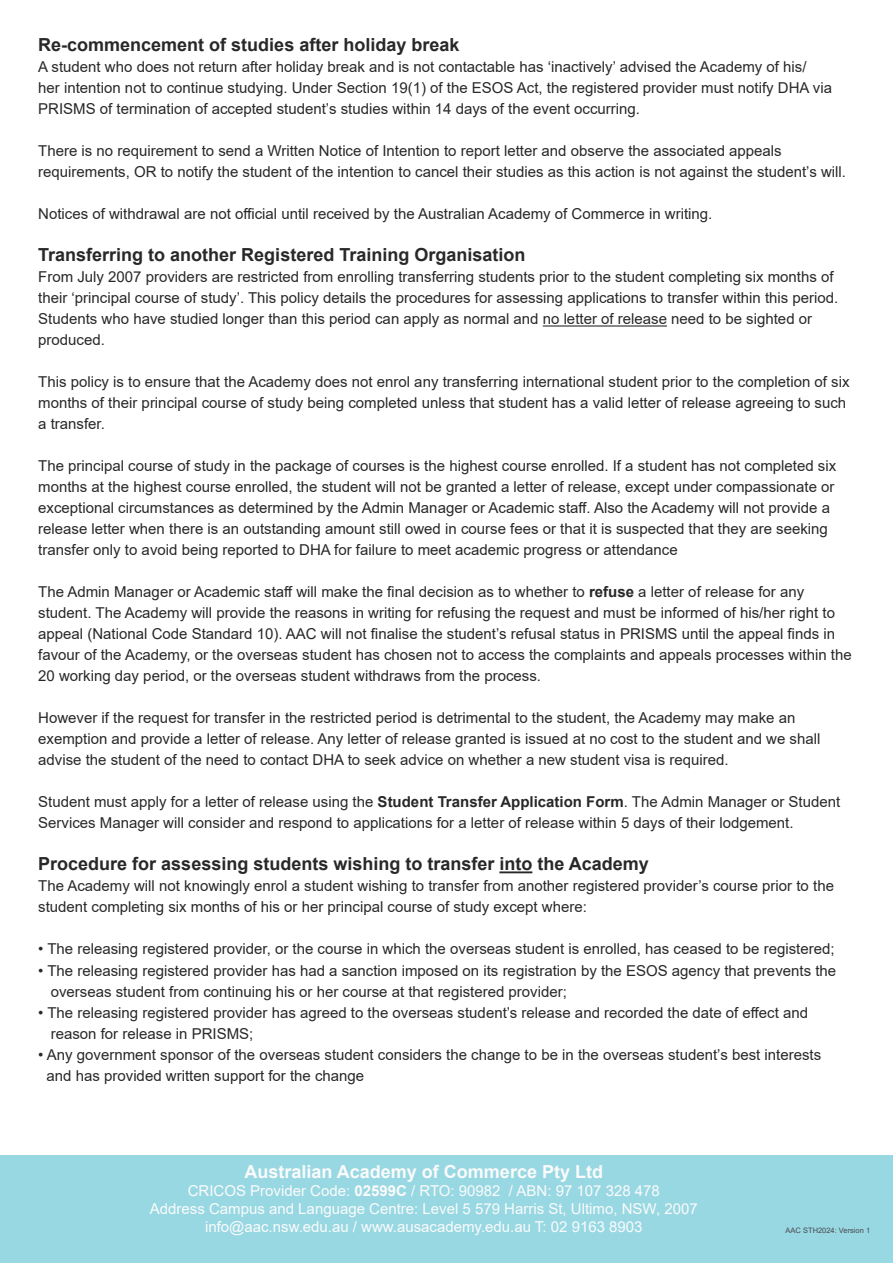
<style>
.page{position:relative;width:893px;height:1263px;background:#fff}
.page>*{position:absolute;margin:0;border:0;box-sizing:border-box;transform-origin:0 0}
.t1{font:700 18px "Arial";color:#292829}
.t2{font:700 18px "Arial";color:#fbfbfb}
.t3{font:15px/21px "Arial";color:#292829}
.t4{font:15px/18px "Arial";color:#fbfbfb;text-align:center}
.t5{font:7.5px "Arial";color:#4a4a4d}
.s1{font-weight:700}
</style>
<div class="page">
<div style="left:0;top:1155px;width:893px;height:108px;background:#98d8e3"></div>
<hr style="left:543px;top:325px;width:124px;height:2px;background:#292829">
<hr style="left:499px;top:871px;width:33px;height:2px;background:#292829">
<p class="t1" style="left:38px;top:32px;width:423px">Re-commencement of studies after holiday break</p>
<p class="t3" style="left:38px;top:57px;width:795px">A student who does not return after holiday break and is not contactable has ‘inactively’ advised the Academy of his/<br>her intention not to continue studying. Under Section 19(1) of the ESOS Act, the registered provider must notify DHA via<br>PRISMS of termination of accepted student’s studies within 14 days of the event occurring.</p>
<p class="t3" style="left:38px;top:141px;width:809px">There is no requirement to send a Written Notice of Intention to report letter and observe the associated appeals requirements, OR to notify the student of the intention to cancel their studies as this action is not against the student’s will.</p>
<p class="t3" style="left:38px;top:204px;width:676px">Notices of withdrawal are not official until received by the Australian Academy of Commerce in writing.</p>
<p class="t1" style="left:38px;top:242px;width:489px">Transferring to another Registered Training Organisation</p>
<p class="t3" style="left:38px;top:267px;width:802px">From July 2007 providers are restricted from enrolling transferring students prior to the student completing six months of their ‘principal course of study’. This policy details the procedures for assessing applications to transfer within this period.<br>Students who have studied longer than this period can apply as normal and no letter of release need to be sighted or produced.</p>
<p class="t3" style="left:38px;top:372px;width:813px">This policy is to ensure that the Academy does not enrol any transferring international student prior to the completion of six months of their principal course of study being completed unless that student has a valid letter of release agreeing to such a transfer.</p>
<p class="t3" style="left:38px;top:456px;width:799px">The principal course of study in the package of courses is the highest course enrolled. If a student has not completed six months at the highest course enrolled, the student will not be granted a letter of release, except under compassionate or exceptional circumstances as determined by the Admin Manager or Academic staff. Also the Academy will not provide a release letter when there is an outstanding amount still owed in course fees or that it is suspected that they are seeking transfer only to avoid being reported to DHA for failure to meet academic progress or attendance</p>
<p class="t3" style="left:38px;top:582px;width:815px">The Admin Manager or Academic staff will make the final decision as to whether to <span class="s1">refuse</span> a letter of release for any student. The Academy will provide the reasons in writing for refusing the request and must be informed of his/her right to appeal (National Code Standard 10). AAC will not finalise the student’s refusal status in PRISMS until the appeal finds in favour of the Academy, or the overseas student has chosen not to access the complaints and appeals processes within the 20 working day period, or the overseas student withdraws from the process.</p>
<p class="t3" style="left:38px;top:708px;width:784px">However if the request for transfer in the restricted period is detrimental to the student, the Academy may make an exemption and provide a letter of release. Any letter of release granted is issued at no cost to the student and we shall advise the student of the need to contact DHA to seek advice on whether a new student visa is required.</p>
<p class="t3" style="left:38px;top:792px;width:803px">Student must apply for a letter of release using the <span class="s1">Student Transfer Application Form</span>. The Admin Manager or Student<br>Services Manager will consider and respond to applications for a letter of release within 5 days of their lodgement.</p>
<p class="t1" style="left:38px;top:851px;width:612px">Procedure for assessing students wishing to transfer into the Academy</p>
<p class="t3" style="left:38px;top:876px;width:797px">The Academy will not knowingly enrol a student wishing to transfer from another registered provider’s course prior to the student completing six months of his or her principal course of study except where:</p>
<p class="t3" style="left:38px;top:939px;width:798px">• The releasing registered provider, or the course in which the overseas student is enrolled, has ceased to be registered;</p>
<p class="t3" style="left:51px;top:960px;width:787px;text-indent:-13px">• The releasing registered provider has had a sanction imposed on its registration by the ESOS agency that prevents the overseas student from continuing his or her course at that registered provider;</p>
<p class="t3" style="left:51px;top:1002px;width:759px;text-indent:-13px">• The releasing registered provider has agreed to the overseas student’s release and recorded the date of effect and reason for release in PRISMS;</p>
<p class="t3" style="left:47px;top:1044px;width:776px;text-indent:-8px">• Any government sponsor of the overseas student considers the change to be in the overseas student’s best interests and has provided written support for the change</p>
<p class="t2" style="left:245px;top:1159px;width:360px">Australian Academy of Commerce Pty Ltd</p>
<p class="t4" style="left:150px;top:1182px;width:549px">CRICOS Provider Code: <span class="s1">02599C</span> / RTO: 90982 / ABN: 97 107 328 478<br>Address Campus and Language Centre: Level 5 579 Harris St, Ultimo, NSW, 2007 info@aac.nsw.edu.au / www.ausacademy.edu.au T: 02 9163 8903</p>
<p class="t5" style="left:786px;top:1225px;width:86px">AAC STH2024: Version 1</p>
</div>
